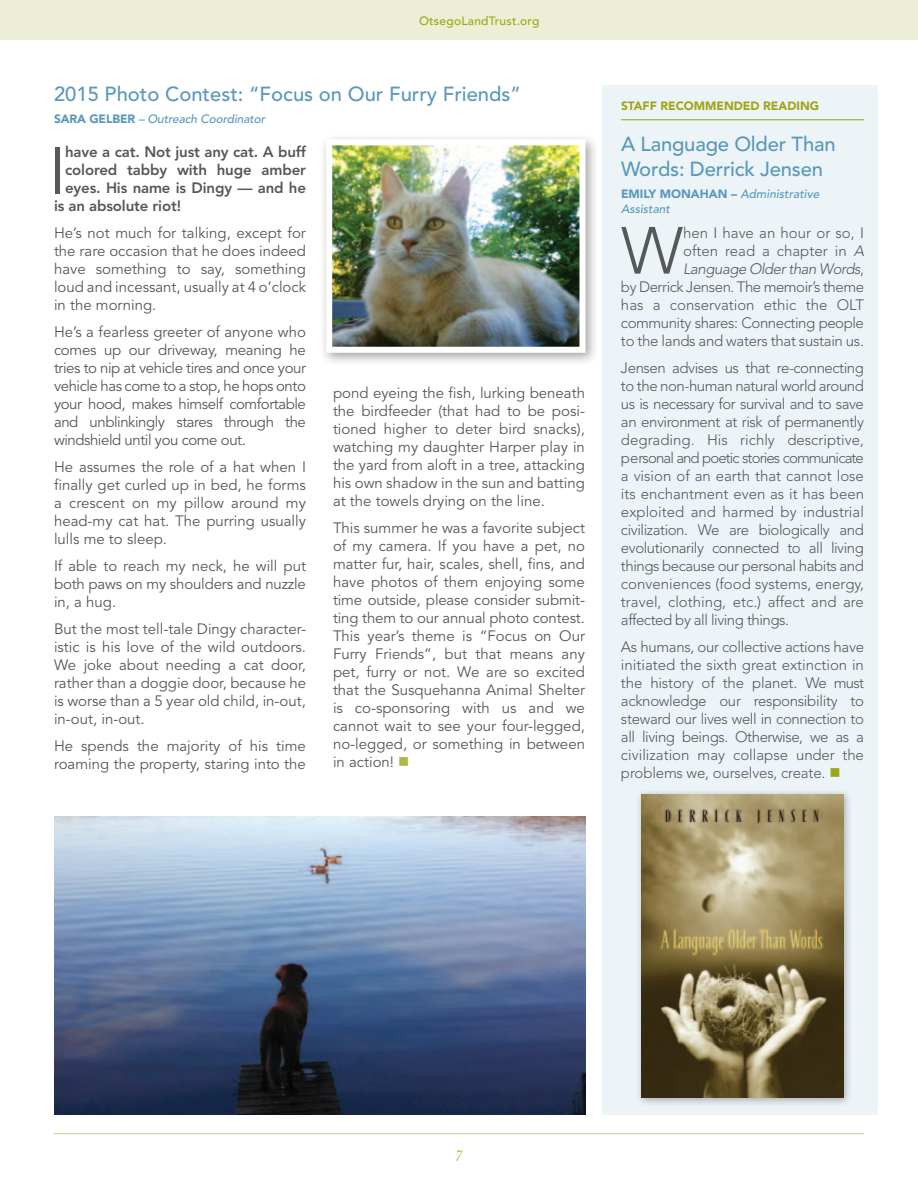
<style>
.page{position:relative;width:918px;height:1188px;background:#fff}
.page>*{position:absolute;margin:0;border:0;box-sizing:border-box;transform-origin:0 0}
.t1{font:300 65.85px "Avenir";color:#57585a}
.t2{font:500 20.25px/24.8px "Avenir";color:#5b98ba}
.t3{font:italic 16.5px "Mrs Eaves";color:#b0b646}
.t4{font:15px/18px "Avenir";color:#57585a;text-align:justify}
.t5{font:300 15px/18px "Avenir";letter-spacing:-.015em;color:#57585a;text-align:justify}
.t6{font:800 15px "Avenir";letter-spacing:-.01em;color:#57585a}
.t7{font:italic 500 12px/15px "Avenir";color:#5b98ba}
.t8{font:900 12px "Avenir";color:#9ea615}
.t9{font:500 12px "Avenir";letter-spacing:.02em;color:#9ea615}
.s1{font-weight:900;font-style:normal}
.s2{color:#b0b646}
.s3{font-style:italic}
.s4{color:#9ea615}
</style>
<div class="page">
<hr style="left:54px;top:1133px;width:810px;height:1px;background:#cbcd86">
<div style="left:0;top:0;width:918px;height:40px;background:#eceed5"></div>
<div style="left:602px;top:85px;width:276px;height:1029px;background:#ecf4f8"></div>
<img style="left:54px;top:816px;width:531px;height:299px">
<div style="left:635px;top:788px;width:218px;height:319px;background:#231f20;opacity:.34"></div>
<img style="left:642px;top:794px;width:202px;height:304px">
<div style="left:320px;top:133px;width:279px;height:234px;background:#231f20;opacity:.4"></div>
<img style="left:323px;top:136px;width:266px;height:220px">
<hr style="left:621px;top:119px;width:243px;height:1px;background:#9ea615">
<p class="t9" style="left:419px;top:14px;width:122px">OtsegoLandTrust.org</p>
<h2 class="t2" style="left:54px;top:82px;width:469px">2015 Photo Contest: “Focus on Our Furry Friends”</h2>
<p class="t7" style="left:54px;top:111px;width:213px"><span class="s1">SARA GE LBER</span> – Outreach Coordinator</p>
<h1 class="t1" style="left:49px;top:132px;width:19px">I</h1>
<p class="t6" style="left:65px;top:143px;width:242px">have a cat. Not just any cat. A buff</p>
<p class="t6" style="left:65px;top:161px;width:242px">colored tabby with huge amber</p>
<p class="t6" style="left:65px;top:179px;width:242px">eyes. His name is Dingy — and he</p>
<p class="t6" style="left:54px;top:197px;width:129px">is an absolute riot!</p>
<p class="t4" style="left:54px;top:225px;width:254px">He’s not much for talking, except for the rare occasion that he does indeed have something to say, something loud and incessant, usually at 4 o’clock in the morning.</p>
<p class="t4" style="left:54px;top:324px;width:254px">He’s a fearless greeter of anyone who comes up our driveway, meaning he tries to nip at vehicle tires and once your vehicle has come to a stop, he hops onto your hood, makes himself comfortable and unblinkingly stares through the windshield until you come out.</p>
<p class="t4" style="left:54px;top:459px;width:254px">He assumes the role of a hat when I finally get curled up in bed, he forms a crescent on my pillow around my head-my cat hat. The purring usually lulls me to sleep.</p>
<p class="t4" style="left:54px;top:558px;width:254px">If able to reach my neck, he will put both paws on my shoulders and nuzzle in, a hug.</p>
<p class="t4" style="left:54px;top:621px;width:254px">But the most tell-tale Dingy character&shy;istic is his love of the wild outdoors.<br>We joke about needing a cat door, rather than a doggie door, because he is worse than a 5 year old child, in-out, in-out, in-out.</p>
<p class="t4" style="left:54px;top:738px;width:253px">He spends the majority of his time roaming the property, staring into the</p>
<p class="t4" style="left:333px;top:384px;width:254px">pond eyeing the fish, lurking beneath the birdfeeder (that had to be posi&shy;tioned higher to deter bird snacks), watching my daughter Harper play in the yard from aloft in a tree, attacking his own shadow in the sun and batting at the towels drying on the line.</p>
<p class="t4" style="left:333px;top:519px;width:254px">This summer he was a favorite subject of my camera. If you have a pet, no matter fur, hair, scales, shell, fins, and have photos of them enjoying some time outside, please consider submit&shy;ting them to our annual photo contest.<br>This year’s theme is “Focus on Our Furry Friends”, but that means any pet, furry or not. We are so excited that the Susquehanna Animal Shelter is co-sponsoring with us and we cannot wait to see your four-legged, no-legged, or something in between in action! <span class="s2">■</span></p>
<p class="t8" style="left:621px;top:99px;width:66px">STAFF RECOMM</p>
<p class="t8" style="left:717px;top:99px;width:71px">ENDED READING</p>
<h2 class="t2" style="left:621px;top:132px;width:216px">A Language Older Than<br>Words: Derrick Jensen</h2>
<p class="t7" style="left:621px;top:186px;width:200px"><span class="s1">EMILY MONAHAN –</span> Administrative<br>Assistant</p>
<h1 class="t1" style="left:621px;top:212px;width:64px">W</h1>
<p class="t5" style="left:621px;top:223px;width:245px;text-align:right">hen I have an hour or so, I<br>often read a chapter in <span class="s3">A<br>Language Older than Words</span>,<br>by Derrick Jensen. The memoir’s theme has a conservation ethic the OLT community shares: Connecting people to the lands and waters that sustain us.</p>
<p class="t5" style="left:621px;top:358px;width:245px">Jensen advises us that re-connecting to the non-human natural world around us is necessary for survival and to save an environment at risk of permanently degrading. His richly descriptive, personal and poetic stories communicate a vision of an earth that cannot lose its enchantment even as it has been exploited and harmed by industrial civilization. We are biologically and evolutionarily connected to all living things because our personal habits and conveniences (food systems, energy, travel, clothing, etc.) affect and are affected by all living things.</p>
<p class="t5" style="left:621px;top:637px;width:245px">As humans, our collective actions have initiated the sixth great extinction in the history of the planet. We must acknowledge our responsibility to steward our lives well in connection to all living beings. Otherwise, we as a civilization may collapse under the problems we, ourselves, create. <span class="s4">■</span></p>
<p class="t3" style="left:455px;top:1144px;width:9px">7</p>
</div>
